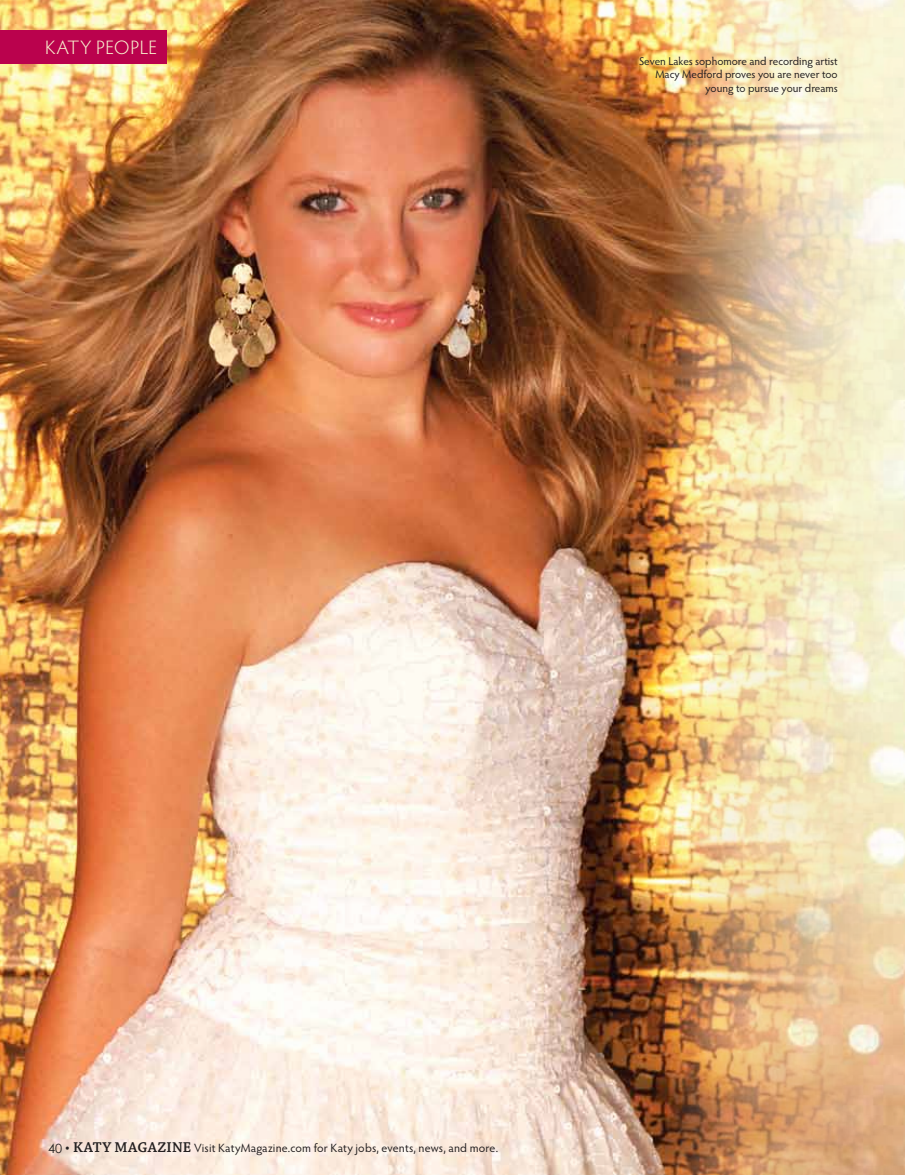
<style>
.page{position:relative;width:905px;height:1175px;background:#fff}
.page>*{position:absolute;margin:0;border:0;box-sizing:border-box;transform-origin:0 0}
.t1{font:300 19.5px "Hypatia Sans Pro";color:#faf6d0}
.t2{font:12px "Hypatia Sans Pro";letter-spacing:.015em;color:#231f20}
.t3{font:11.25px/13.5px "Hypatia Sans Pro";color:#231f20;text-align:right}
.s1{font-family:"Century Gothic";font-size:12.75px}
.s2{font-family:"Chaparral Pro";font-size:15px}
.s3{font-family:"Chaparral Pro";font-weight:600;font-size:15px}
</style>
<div class="page">
<img style="left:0;top:0;width:904px;height:1174px">
<div style="left:0;top:30px;width:167px;height:34px;background:#ba024d"></div>
<h1 class="t1" style="left:45px;top:35px;width:71px">KATY PEOPLE</h1>
<p class="t3" style="left:639px;top:54px;width:200px">Seven Lakes sophomore and recording artist<br>Macy Medford proves you are never too young to pursue your dreams</p>
<p class="t2" style="left:48px;top:1140px;width:451px"><span class="s1">40</span> <span class="s2">•</span> <span class="s3">KATY MAGAZINE</span> Visit KatyMagazine.com for Katy jobs, events, news, and more.</p>
</div>
